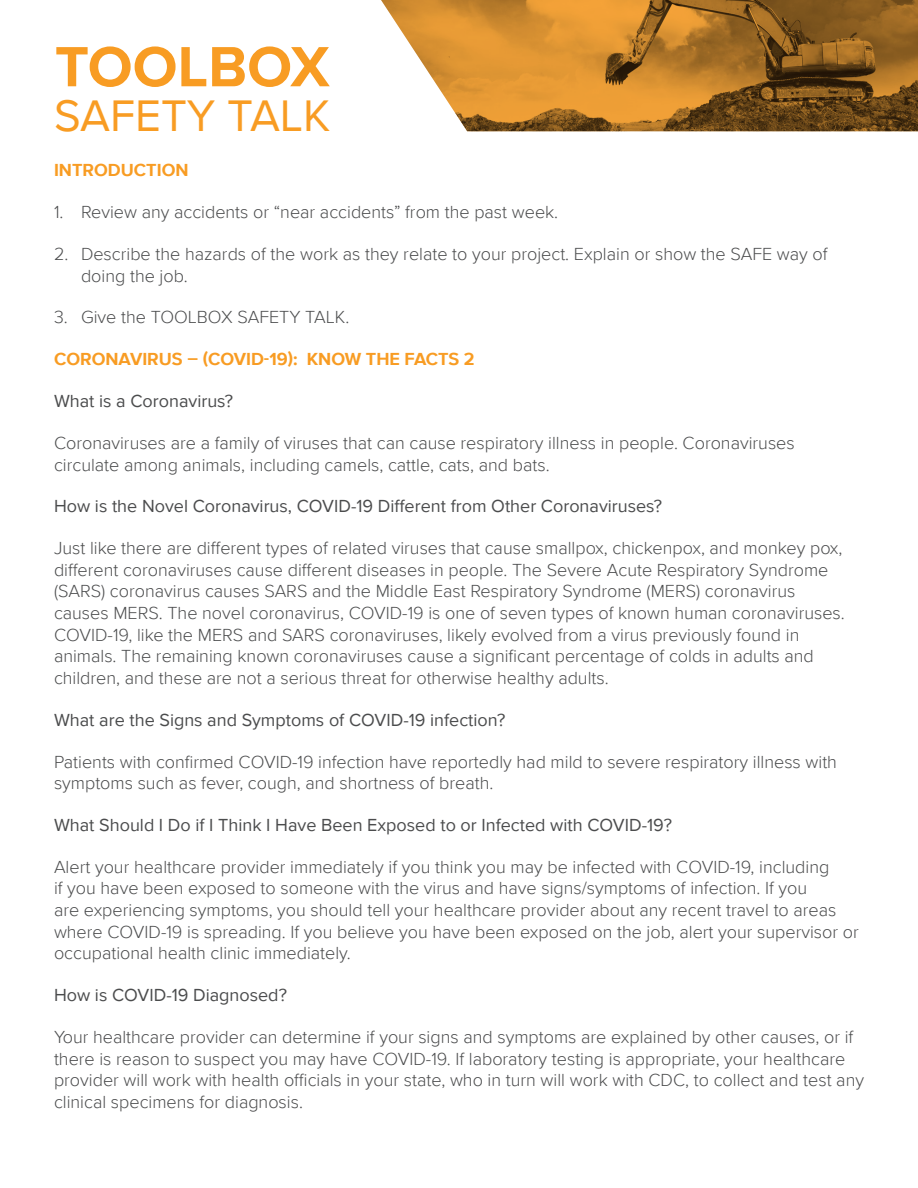
<style>
.page{position:relative;width:918px;height:1188px;background:#fff}
.page>*{position:absolute;margin:0;border:0;box-sizing:border-box;transform-origin:0 0}
.t1{font:700 58.8px "Proxima Nova";color:#f89c23}
.t2{font:45.45px "Proxima Nova";color:#f89c23}
.Bullet_Point{font:300 18px/21.6px "Proxima Nova";color:#4b4c4d}
.Bullet_Point-2{font:18px "Proxima Nova";color:#4b4c4d}
.Body{font:700 18px "Proxima Nova";color:#f89c23}
</style>
<div class="page">
<svg style="left:381px;top:0;width:537px;height:131px"></svg>
<h1 class="t1" style="left:55px;top:23px;width:276px">TOOLBOX</h1>
<h2 class="t2" style="left:54px;top:82px;width:278px">SAFETY TALK</h2>
<p class="Body" style="left:54px;top:157px;width:136px">INTRODUCTION</p>
<p class="Bullet_Point" style="left:54px;top:200px;width:506px">1. Review any accidents or “near accidents” from the past week.</p>
<p class="Bullet_Point" style="left:81px;top:242px;width:748px;text-indent:-27px">2. Describe the hazards of the work as they relate to your project. Explain or show the SAFE way of doing the job.</p>
<p class="Bullet_Point" style="left:54px;top:306px;width:297px">3. Give the TOOLBOX SAFETY TALK.</p>
<p class="Body" style="left:54px;top:346px;width:422px">CORONAVIRUS – (COVID-19): KNOW THE FACTS 2</p>
<p class="Bullet_Point-2" style="left:54px;top:388px;width:181px">What is a Coronavirus?</p>
<p class="Bullet_Point" style="left:54px;top:431px;width:742px">Coronaviruses are a family of viruses that can cause respiratory illness in people. Coronaviruses circulate among animals, including camels, cattle, cats, and bats.</p>
<p class="Bullet_Point-2" style="left:54px;top:493px;width:610px">How is the Novel Coronavirus, COVID-19 Different from Other Coronaviruses?</p>
<p class="Bullet_Point" style="left:54px;top:537px;width:792px">Just like there are different types of related viruses that cause smallpox, chickenpox, and monkey pox, different coronaviruses cause different diseases in people. The Severe Acute Respiratory Syndrome (SARS) coronavirus causes SARS and the Middle East Respiratory Syndrome (MERS) coronavirus causes MERS. The novel coronavirus, COVID-19 is one of seven types of known human coronaviruses.<br>COVID-19, like the MERS and SARS coronaviruses, likely evolved from a virus previously found in animals. The remaining known coronaviruses cause a significant percentage of colds in adults and children, and these are not a serious threat for otherwise healthy adults.</p>
<p class="Bullet_Point-2" style="left:54px;top:706px;width:453px">What are the Signs and Symptoms of COVID-19 infection?</p>
<p class="Bullet_Point" style="left:54px;top:750px;width:785px">Patients with confirmed COVID-19 infection have reportedly had mild to severe respiratory illness with symptoms such as fever, cough, and shortness of breath.</p>
<p class="Bullet_Point-2" style="left:54px;top:812px;width:620px">What Should I Do if I Think I Have Been Exposed to or Infected with COVID-19?</p>
<p class="Bullet_Point" style="left:54px;top:855px;width:806px">Alert your healthcare provider immediately if you think you may be infected with COVID-19, including<br>if you have been exposed to someone with the virus and have signs/symptoms of infection. If you<br>are experiencing symptoms, you should tell your healthcare provider about any recent travel to areas where COVID-19 is spreading. If you believe you have been exposed on the job, alert your supervisor or occupational health clinic immediately.</p>
<p class="Bullet_Point-2" style="left:54px;top:982px;width:234px">How is COVID-19 Diagnosed?</p>
<p class="Bullet_Point" style="left:54px;top:1025px;width:812px">Your healthcare provider can determine if your signs and symptoms are explained by other causes, or if there is reason to suspect you may have COVID-19. If laboratory testing is appropriate, your healthcare provider will work with health officials in your state, who in turn will work with CDC, to collect and test any clinical specimens for diagnosis.</p>
</div>
